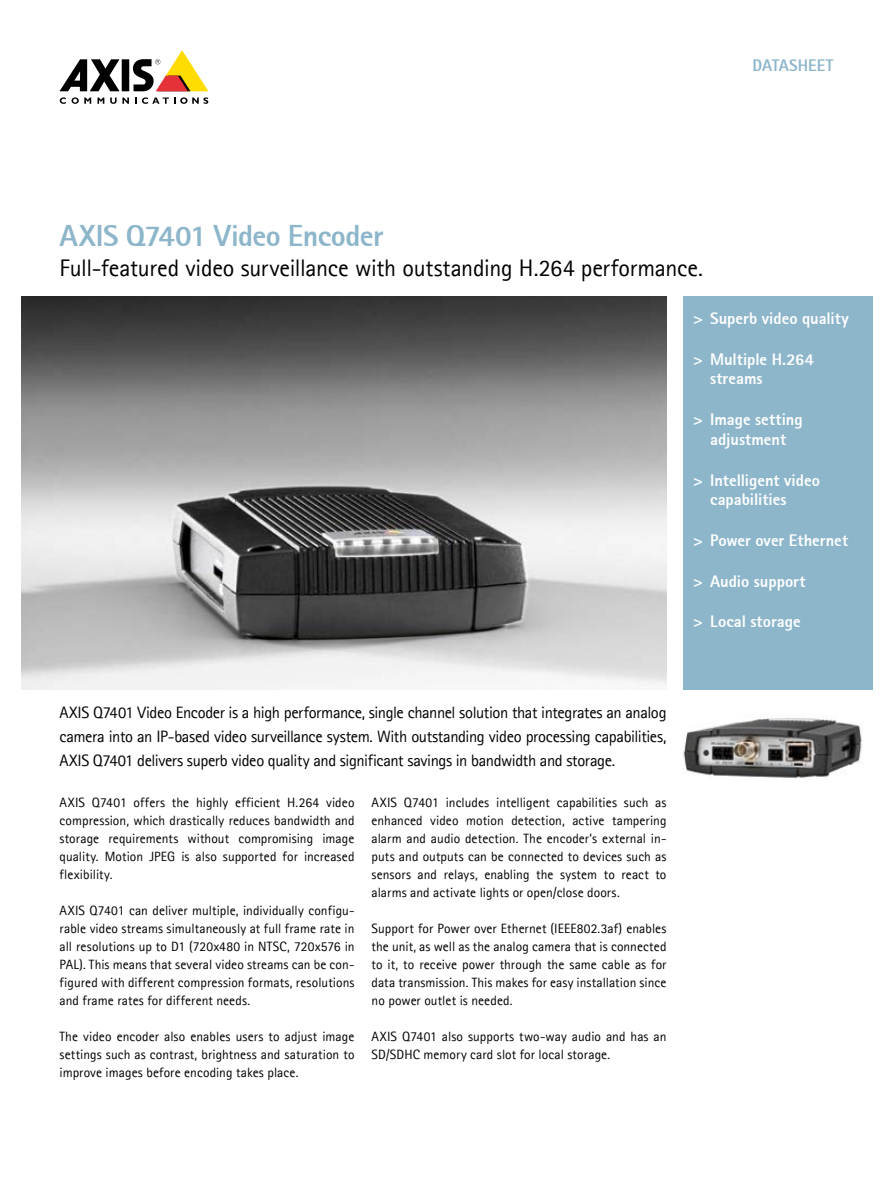
<style>
.page{position:relative;width:893px;height:1191px;background:#fff}
.page>*{position:absolute;margin:0;border:0;box-sizing:border-box;transform-origin:0 0}
.t1{font:800 30px "Agfa Rotis Sans Serif";letter-spacing:-.02em;color:#8db6cb}
.t2{font:24px "Agfa Rotis Sans Serif";letter-spacing:-.01em;color:#000}
.t3{font:16.5px/24px "Agfa Rotis Sans Serif";letter-spacing:-.025em;color:#000;text-align:justify}
.t4{font:800 16.5px/19.5px "Agfa Rotis Sans Serif";color:#fff}
.t5{font:800 16.5px "Agfa Rotis Sans Serif";color:#8db6cb}
.t6{font:13.5px/18px "Agfa Rotis Sans Serif";letter-spacing:.005em;color:#000;text-align:justify}
</style>
<div class="page">
<div style="left:122px;top:59px;width:7px;height:32px;background:#000"></div>
<svg style="left:60px;top:59px;width:60px;height:32px"></svg>
<svg style="left:133px;top:50px;width:75px;height:41px"></svg>
<svg style="left:60px;top:97px;width:31px;height:7px"></svg>
<svg style="left:97px;top:98px;width:7px;height:6px"></svg>
<svg style="left:110px;top:98px;width:19px;height:6px"></svg>
<svg style="left:135px;top:97px;width:73px;height:7px"></svg>
<div style="left:684px;top:296px;width:189px;height:393px;background:#8db6cb"></div>
<img style="left:683px;top:718px;width:179px;height:60px">
<img style="left:21px;top:296px;width:645px;height:393px">
<p class="t5" style="left:753px;top:55px;width:82px">DATASHEET</p>
<h1 class="t1" style="left:60px;top:217px;width:326px">AXIS Q7401 Video Encoder</h1>
<h2 class="t2" style="left:60px;top:254px;width:645px">Full-featured video surveillance with outstanding H.264 performance.</h2>
<p class="t4" style="left:693px;top:309px;width:157px">&gt; Superb video quality</p>
<p class="t4" style="left:710px;top:349px;width:105px;text-indent:-17px">&gt; Multiple H.264 streams</p>
<p class="t4" style="left:693px;top:410px;width:111px;text-align:center">&gt; Image setting adjustment</p>
<p class="t4" style="left:710px;top:470px;width:111px;text-indent:-17px">&gt; Intelligent video capabilities</p>
<p class="t4" style="left:693px;top:530px;width:156px">&gt; Power over Ethernet</p>
<p class="t4" style="left:693px;top:571px;width:114px">&gt; Audio support</p>
<p class="t4" style="left:693px;top:612px;width:109px">&gt; Local storage</p>
<p class="t3" style="left:60px;top:700px;width:609px">AXIS Q7401 Video Encoder is a high performance, single channel solution that integrates an analog camera into an IP-based video surveillance system. With outstanding video processing capabilities, AXIS Q7401 delivers superb video quality and significant savings in bandwidth and storage.</p>
<p class="t6" style="left:60px;top:793px;width:297px">AXIS Q7401 offers the highly efficient H.264 video compression, which drastically reduces bandwidth and storage requirements without compromising image quality. Motion JPEG is also supported for increased flexibility.</p>
<p class="t6" style="left:60px;top:901px;width:297px">AXIS Q7401 can deliver multiple, individually configu&shy;rable video streams simultaneously at full frame rate in all resolutions up to D1 (720x480 in NTSC, 720x576 in PAL). This means that several video streams can be con&shy;figured with different compression formats, resolutions and frame rates for different needs.</p>
<p class="t6" style="left:60px;top:1027px;width:296px">The video encoder also enables users to adjust image settings such as contrast, brightness and saturation to improve images before encoding takes place.</p>
<p class="t6" style="left:372px;top:793px;width:297px">AXIS Q7401 includes intelligent capabilities such as enhanced video motion detection, active tampering alarm and audio detection. The encoder’s external in&shy;puts and outputs can be connected to devices such as sensors and relays, enabling the system to react to alarms and activate lights or open/close doors.</p>
<p class="t6" style="left:372px;top:919px;width:297px">Support for Power over Ethernet (IEEE802.3af) enables the unit, as well as the analog camera that is connected to it, to receive power through the same cable as for data transmission. This makes for easy installation since no power outlet is needed.</p>
<p class="t6" style="left:372px;top:1027px;width:296px">AXIS Q7401 also supports two-way audio and has an<br>SD/SDHC memory card slot for local storage.</p>
</div>
